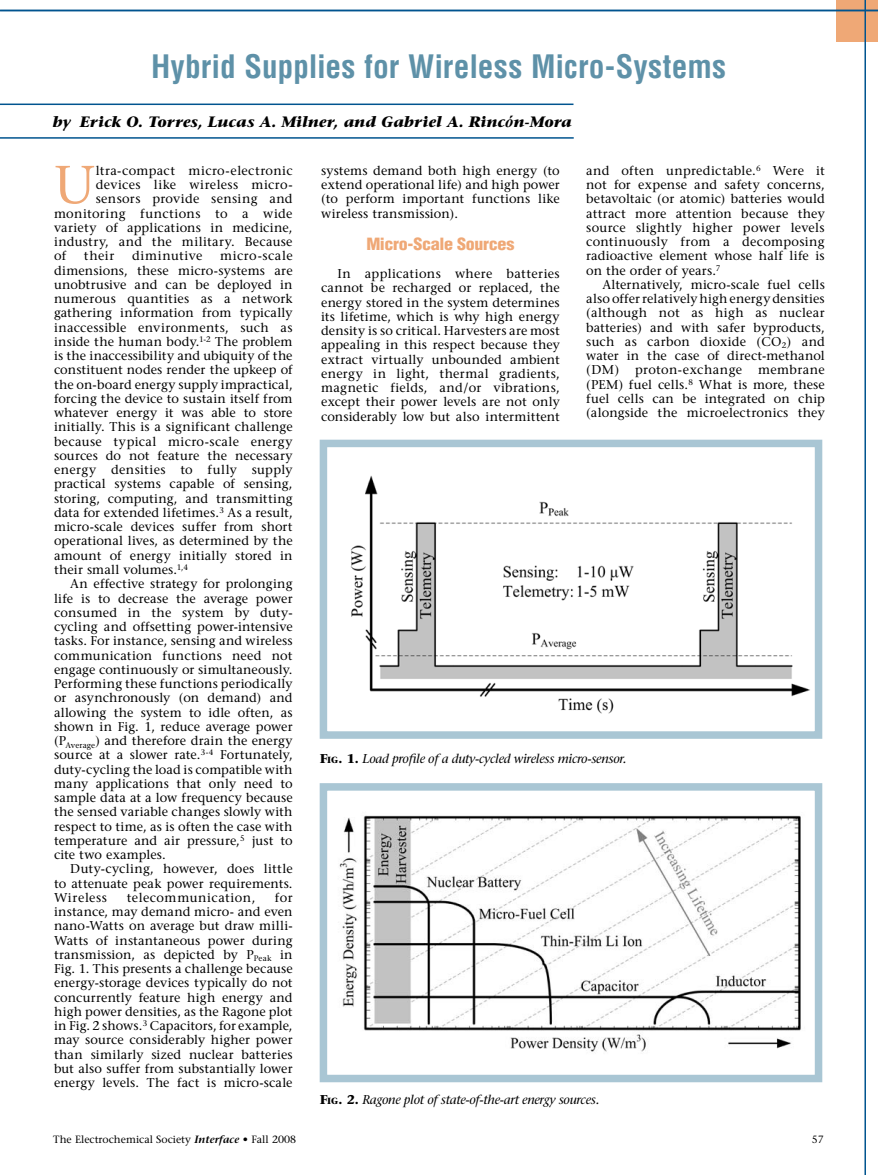
<style>
.page{position:relative;width:878px;height:1175px;background:#fff}
.page>*{position:absolute;margin:0;border:0;box-sizing:border-box;transform-origin:0 0}
.t1{font:53.4px "Stone Serif";color:#efa876}
.t2{font:700 condensed 31.5px "Helvetica";color:#5e91a8}
.t3{font:900 condensed 16.5px "Helvetica";letter-spacing:-.02em;color:#efa876;scale:1.09 1}
.t4{font:italic 700 15px "Stone Serif";letter-spacing:.005em;color:#000}
.t5{font:12.75px/14.2px "Stone Serif";letter-spacing:.015em;color:#000;text-align:justify}
.t6{font:italic 12.75px "Stone Serif";letter-spacing:-.02em;color:#000}
.t7{font:12.75px "Stone Serif";letter-spacing:.035em;color:#000}
.t8{font:12.75px "Stone Serif";letter-spacing:.05em;color:#000}
.t9{font:10.5px "Stone Serif";color:#000}
.s1{font-family:"Times New Roman";font-size:16.5px}
.s2{font-weight:700;font-style:normal}
.s3{font-weight:700;font-style:normal;font-size:8.85px}
.s4{font-weight:600;font-style:italic}
</style>
<div class="page">
<div style="left:836px;top:0;width:42px;height:41px;background:#efa876"></div>
<hr style="left:864px;top:0;width:2px;height:1174px;background:#00548f">
<hr style="left:0;top:10px;width:878px;height:1px;background:#00548f">
<hr style="left:0;top:104px;width:573px;height:1px;background:#00548f">
<hr style="left:0;top:137px;width:573px;height:2px;background:#00548f">
<img style="left:350px;top:475px;width:460px;height:239px">
<div style="left:320px;top:440px;width:502px;height:298px;border:8px solid #a9c6d4"></div>
<img style="left:339px;top:815px;width:462px;height:237px">
<div style="left:320px;top:783px;width:502px;height:299px;border:8px solid #a9c6d4"></div>
<h2 class="t2" style="left:151px;top:48px;width:576px">Hybrid Supplies for Wireless Micro-Systems</h2>
<p class="t4" style="left:53px;top:112px;width:520px">by Erick O. Torres, Lucas A. Milner, and Gabriel A. Rinc<span class="s1">ό</span>n-Mora</p>
<h1 class="t1" style="left:54px;top:152px;width:43px">U</h1>
<p class="t5" style="left:96px;top:163px;width:198px">ltra-compact micro-electronic</p>
<p class="t5" style="left:586px;top:163px;width:240px">and often unpredictable.<sup>6</sup> Were it not for expense and safety concerns, betavoltaic (or atomic) batteries would attract more attention because they source slightly higher power levels continuously from a decomposing radioactive element whose half life is on the order of years.<sup>7</sup></p>
<p class="t5" style="left:586px;top:277px;width:240px;text-indent:16px">Alternatively, micro-scale fuel cells also offer relatively high energy densities (although not as high as nuclear batteries) and with safer byproducts, such as carbon dioxide (CO<sub>2</sub>) and water in the case of direct-methanol (DM)</p>
<p class="t5" style="left:321px;top:163px;width:240px">systems demand both high energy (to extend operational life) and high power (to perform important functions like wireless transmission).</p>
<p class="t3" style="left:366px;top:233px;width:137px">Micro-Scale Sources</p>
<p class="t5" style="left:321px;top:266px;width:240px;text-indent:16px">In applications where batteries cannot be recharged or replaced, the energy stored in the system determines its lifetime, which is why high energy density is so critical. Harvesters are most appealing in this respect because they extract virtually unbounded ambient energy in light, thermal gradients, magnetic fields, and/or vibrations, except their power levels are not only considerably low but also intermittent</p>
<p class="t5" style="left:96px;top:177px;width:198px">devices like wireless micro-</p>
<p class="t5" style="left:96px;top:192px;width:198px">sensors provide sensing and</p>
<p class="t5" style="left:54px;top:206px;width:240px">monitoring functions to a wide</p>
<p class="t5" style="left:54px;top:220px;width:240px">variety of applications in medicine,</p>
<p class="t5" style="left:54px;top:234px;width:240px">industry, and the military. Because</p>
<p class="t5" style="left:54px;top:249px;width:14px">of</p>
<p class="t5" style="left:84px;top:249px;width:32px">their</p>
<p class="t8" style="left:132px;top:248px;width:72px">diminutive</p>
<p class="t5" style="left:54px;top:249px;width:240px;text-indent:166px">micro-scale dimensions, these micro-systems are unobtrusive and can be deployed in numerous quantities as a network gathering information from typically inaccessible environments, such as inside the human body.<sup>1-2</sup> The problem is the inaccessibility and ubiquity of the constituent nodes render the upkeep of the on-board energy supply impractical, forcing the device to sustain itself from whatever energy it was able to store initially. This is a significant challenge because typical micro-scale energy sources do not feature the necessary energy densities to fully supply practical systems capable of sensing, storing, computing, and transmitting data for extended lifetimes.<sup>3</sup> As a result, micro-scale devices suffer from short operational lives, as determined by the amount of energy initially stored in their small volumes.<sup>1,4</sup></p>
<p class="t5" style="left:54px;top:576px;width:240px;text-indent:16px">An effective strategy for prolonging life is to decrease the average power consumed in the system by duty&shy;cycling and offsetting power-intensive tasks. For instance, sensing and wireless communication functions need not engage continuously or simultaneously.<br>Performing these functions periodically or asynchronously (on demand) and allowing the system to idle often, as shown in Fig. 1, reduce average power (P<sub>Average</sub>) and therefore drain the energy source at a slower rate.<sup>3-4</sup> Fortunately, duty-cycling the load is compatible with many applications that only need to sample data at a low frequency because the sensed variable changes slowly with respect to time, as is often the case with temperature and air pressure,<sup>5</sup> just to cite two examples.</p>
<p class="t5" style="left:54px;top:861px;width:240px;text-indent:16px">Duty-cycling, however, does little to attenuate peak power requirements.<br>Wireless</p>
<p class="t5" style="left:586px;top:363px;width:240px;text-indent:172px">membrane (PEM) fuel cells.<sup>8</sup> What is more, these fuel cells can be integrated on chip (alongside the microelectronics they</p>
<p class="t5" style="left:635px;top:363px;width:108px">proton-exchange</p>
<p class="t6" style="left:320px;top:750px;width:308px"><span class="s2">F</span><span class="s3">ig</span><span class="s2">. 1.</span> Load profile of a duty-cycled wireless micro-sensor.</p>
<p class="t5" style="left:54px;top:890px;width:240px;text-indent:221px">for instance, may demand micro- and even nano-Watts on average but draw milli-Watts of instantaneous power during transmission, as depicted by P<sub>Peak</sub> in Fig. 1. This presents a challenge because energy-storage devices typically do not concurrently feature high energy and high power densities, as the Ragone plot in Fig. 2 shows.<sup>3</sup> Capacitors, for example, may source considerably higher power than similarly sized nuclear batteries but also suffer from substantially lower energy levels. The fact is micro-scale</p>
<p class="t7" style="left:127px;top:889px;width:130px">telecommunication,</p>
<p class="t6" style="left:319px;top:1092px;width:281px"><span class="s2">F</span><span class="s3">ig</span><span class="s2">. 2.</span> Ragone plot of state-of-the-art energy sources.</p>
<p class="t9" style="left:53px;top:1132px;width:244px">The Electrochemical Society <span class="s4">Interface</span> • Fall 2008</p>
<p class="t9" style="left:811px;top:1132px;width:14px">57</p>
</div>
